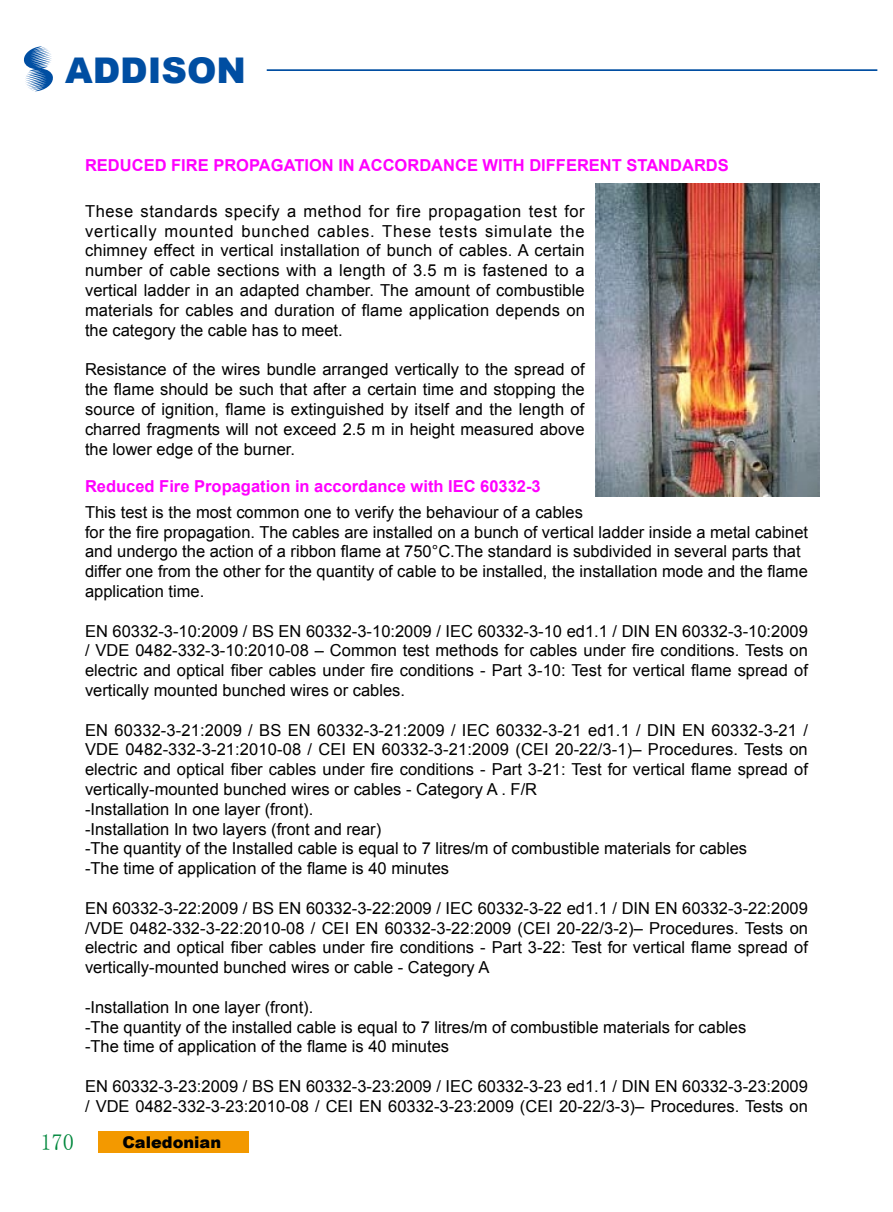
<style>
.page{position:relative;width:893px;height:1212px;background:#fff}
.page>*{position:absolute;margin:0;border:0;box-sizing:border-box;transform-origin:0 0}
.t1{font:900 35.4px "Arial";color:#004ea2}
.t2{font:22.5px "Sim Sun";color:#00873c}
.t3{font:16.5px/19.8px "Arial";color:#000;text-align:justify}
.t4{font:700 16.5px "Arial";color:#f0f}
.t5{font:900 16.2px "Arial";color:#000}
</style>
<div class="page">
<hr style="left:267px;top:69px;width:610px;height:2px;background:#004ea2">
<svg style="left:23px;top:46px;width:30px;height:45px"></svg>
<div style="left:98px;top:1131px;width:151px;height:21px;background:#f39900"></div>
<img style="left:595px;top:183px;width:225px;height:313px">
<h1 class="t1" style="left:65px;top:45px;width:182px">ADDISON</h1>
<p class="t4" style="left:85px;top:155px;width:645px">REDUCED FIRE PROPAGATION IN ACCORDANCE WITH DIFFERENT STANDARDS</p>
<p class="t3" style="left:85px;top:201px;width:501px">These standards specify a method for fire propagation test for vertically mounted bunched cables. These tests simulate the chimney effect in vertical installation of bunch of cables. A certain number of cable sections with a length of 3.5 m is fastened to a vertical ladder in an adapted chamber. The amount of combustible materials for cables and duration of flame application depends on the category the cable has to meet.</p>
<p class="t3" style="left:85px;top:360px;width:501px">Resistance of the wires bundle arranged vertically to the spread of the flame should be such that after a certain time and stopping the source of ignition, flame is extinguished by itself and the length of charred fragments will not exceed 2.5 m in height measured above the lower edge of the burner.</p>
<p class="t4" style="left:85px;top:476px;width:457px">REDUCED FIRE PROPAGATION IN ACCORDANCE WITH IEC 60332-3</p>
<p class="t3" style="left:85px;top:502px;width:724px;text-align:left">This test is the most common one to verify the behaviour of a cables<br>for the fire propagation. The cables are installed on a bunch of vertical ladder inside a metal cabinet and undergo the action of a ribbon flame at 750°C.The standard is subdivided in several parts that differ one from the other for the quantity of cable to be installed, the installation mode and the flame application time.</p>
<p class="t3" style="left:85px;top:621px;width:724px">EN 60332-3-10:2009 / BS EN 60332-3-10:2009 / IEC 60332-3-10 ed1.1 / DIN EN 60332-3-10:2009 / VDE 0482-332-3-10:2010-08 – Common test methods for cables under fire conditions. Tests on electric and optical fiber cables under fire conditions - Part 3-10: Test for vertical flame spread of vertically mounted bunched wires or cables.</p>
<p class="t3" style="left:85px;top:720px;width:724px;text-align:left">EN 60332-3-21:2009 / BS EN 60332-3-21:2009 / IEC 60332-3-21 ed1.1 / DIN EN 60332-3-21 / VDE 0482-332-3-21:2010-08 / CEI EN 60332-3-21:2009 (CEI 20-22/3-1)– Procedures. Tests on electric and optical fiber cables under fire conditions - Part 3-21: Test for vertical flame spread of vertically-mounted bunched wires or cables - Category A . F/R<br>-Installation In one layer (front).<br>-Installation In two layers (front and rear)<br>-The quantity of the Installed cable is equal to 7 litres/m of combustible materials for cables<br>-The time of application of the flame is 40 minutes</p>
<p class="t3" style="left:85px;top:898px;width:725px">EN 60332-3-22:2009 / BS EN 60332-3-22:2009 / IEC 60332-3-22 ed1.1 / DIN EN 60332-3-22:2009 /VDE 0482-332-3-22:2010-08 / CEI EN 60332-3-22:2009 (CEI 20-22/3-2)– Procedures. Tests on electric and optical fiber cables under fire conditions - Part 3-22: Test for vertical flame spread of vertically-mounted bunched wires or cable - Category A</p>
<p class="t3" style="left:85px;top:997px;width:663px;text-align:left">-Installation In one layer (front).<br>-The quantity of the installed cable is equal to 7 litres/m of combustible materials for cables -The time of application of the flame is 40 minutes</p>
<p class="t3" style="left:85px;top:1076px;width:724px">EN 60332-3-23:2009 / BS EN 60332-3-23:2009 / IEC 60332-3-23 ed1.1 / DIN EN 60332-3-23:2009 / VDE 0482-332-3-23:2010-08 / CEI EN 60332-3-23:2009 (CEI 20-22/3-3)– Procedures. Tests on</p>
<h2 class="t2" style="left:40px;top:1131px;width:35px">170</h2>
<p class="t5" style="left:122px;top:1130px;width:100px">Caledonian</p>
</div>
